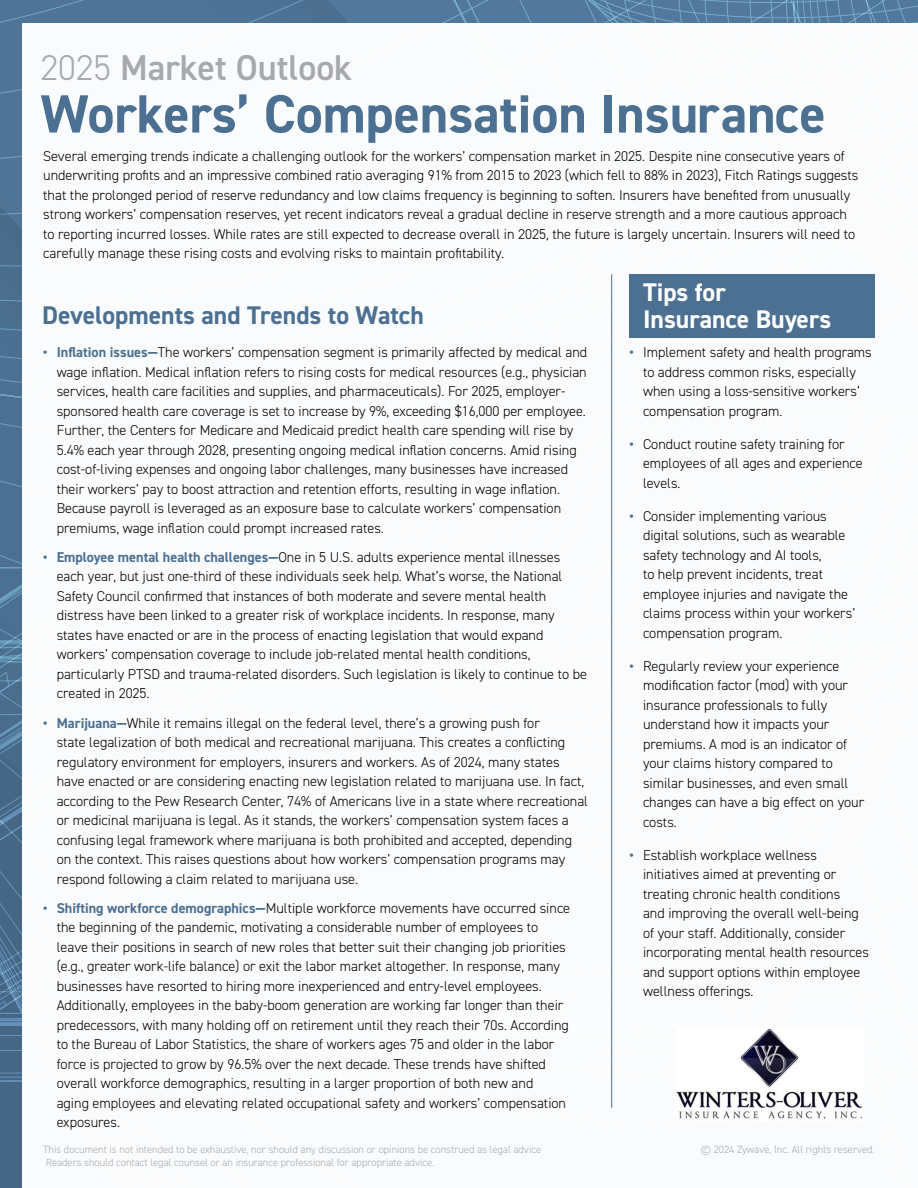
<style>
.page{position:relative;width:918px;height:1188px;background:#fff}
.page>*{position:absolute;margin:0;border:0;box-sizing:border-box;transform-origin:0 0}
.t1{font:700 54px "DIN2014";color:#4b7091}
.t2{font:600 36px "DIN2014";color:#a7a9ac}
.t3{font:700 25.65px "DIN2014";color:#4b7091}
.t4{font:700 25.65px/27px "DIN2014";color:#fff}
.t5{font:300 14.25px/19.5px "DIN2014";color:#000}
.t6{font:300 10.5px/12.6px "DIN2014";color:#a7a9ac}
.s1{font-weight:300}
.s2{font-weight:700;color:#4b7091}
</style>
<div class="page">
<svg style="left:0;top:0;width:918px;height:335px;background:#587d9e"></svg>
<svg style="left:0;top:567px;width:22px;height:621px;background:#4c6f8f"></svg>
<div style="left:23px;top:24px;width:895px;height:1164px;background:#fff"></div>
<div style="left:630px;top:274px;width:245px;height:64px;background:#4b7091"></div>
<hr style="left:611px;top:274px;width:1px;height:834px;background:#4b7091">
<img style="left:676px;top:1028px;width:187px;height:92px">
<p class="t2" style="left:41px;top:44px;width:313px"><span class="s1">2025</span> Market Outlook</p>
<p class="t1" style="left:41px;top:78px;width:786px">Workers’ Compensation Insurance</p>
<p class="t5" style="left:43px;top:146px;width:817px">Several emerging trends indicate a challenging outlook for the workers’ compensation market in 2025. Despite nine consecutive years of underwriting profits and an impressive combined ratio averaging 91% from 2015 to 2023 (which fell to 88% in 2023), Fitch Ratings suggests that the prolonged period of reserve redundancy and low claims frequency is beginning to soften. Insurers have benefited from unusually strong workers’ compensation reserves, yet recent indicators reveal a gradual decline in reserve strength and a more cautious approach to reporting incurred losses. While rates are still expected to decrease overall in 2025, the future is largely uncertain. Insurers will need to carefully manage these rising costs and evolving risks to maintain profitability.</p>
<p class="t3" style="left:42px;top:298px;width:383px">Developments and Trends to Watch</p>
<p class="t5" style="left:57px;top:342px;width:532px;text-indent:-14px"><span class="s2">• Inflation issues—</span>The workers’ compensation segment is primarily affected by medical and wage inflation. Medical inflation refers to rising costs for medical resources (e.g., physician services, health care facilities and supplies, and pharmaceuticals). For 2025, employer&shy;sponsored health care coverage is set to increase by 9%, exceeding $16,000 per employee.<br>Further, the Centers for Medicare and Medicaid predict health care spending will rise by 5.4% each year through 2028, presenting ongoing medical inflation concerns. Amid rising cost-of-living expenses and ongoing labor challenges, many businesses have increased their workers’ pay to boost attraction and retention efforts, resulting in wage inflation.<br>Because payroll is leveraged as an exposure base to calculate workers’ compensation premiums, wage inflation could prompt increased rates.</p>
<p class="t5" style="left:57px;top:547px;width:532px;text-indent:-14px"><span class="s2">• Employee mental health challenges—</span>One in 5 U.S. adults experience mental illnesses each year, but just one-third of these individuals seek help. What’s worse, the National Safety Council confirmed that instances of both moderate and severe mental health distress have been linked to a greater risk of workplace incidents. In response, many states have enacted or are in the process of enacting legislation that would expand workers’ compensation coverage to include job-related mental health conditions, particularly PTSD and trauma-related disorders. Such legislation is likely to continue to be created in 2025.</p>
<p class="t5" style="left:57px;top:713px;width:533px;text-indent:-14px"><span class="s2">• Marijuana—</span>While it remains illegal on the federal level, there’s a growing push for<br>state legalization of both medical and recreational marijuana. This creates a conflicting regulatory environment for employers, insurers and workers. As of 2024, many states have enacted or are considering enacting new legislation related to marijuana use. In fact, according to the Pew Research Center, 74% of Americans live in a state where recreational or medicinal marijuana is legal. As it stands, the workers’ compensation system faces a confusing legal framework where marijuana is both prohibited and accepted, depending on the context. This raises questions about how workers’ compensation programs may respond following a claim related to marijuana use.</p>
<p class="t5" style="left:57px;top:898px;width:515px;text-indent:-14px"><span class="s2">• Shifting workforce demographics—</span>Multiple workforce movements have occurred since the beginning of the pandemic, motivating a considerable number of employees to leave their positions in search of new roles that better suit their changing job priorities (e.g., greater work-life balance) or exit the labor market altogether. In response, many businesses have resorted to hiring more inexperienced and entry-level employees.<br>Additionally, employees in the baby-boom generation are working far longer than their predecessors, with many holding off on retirement until they reach their 70s. According to the Bureau of Labor Statistics, the share of workers ages 75 and older in the labor force is projected to grow by 96.5% over the next decade. These trends have shifted overall workforce demographics, resulting in a larger proportion of both new and<br>aging employees and elevating related occupational safety and workers’ compensation exposures.</p>
<p class="t4" style="left:643px;top:278px;width:190px">Tips for<br>Insurance Buyers</p>
<p class="t5" style="left:643px;top:342px;width:230px;text-indent:-14px"><span class="s2">•</span> Implement safety and health programs to address common risks, especially when using a loss-sensitive workers’ compensation program.</p>
<p class="t5" style="left:643px;top:434px;width:221px;text-indent:-14px"><span class="s2">•</span> Conduct routine safety training for employees of all ages and experience levels.</p>
<p class="t5" style="left:643px;top:506px;width:214px;text-indent:-14px"><span class="s2">•</span> Consider implementing various digital solutions, such as wearable safety technology and AI tools,<br>to help prevent incidents, treat employee injuries and navigate the claims process within your workers’ compensation program.</p>
<p class="t5" style="left:643px;top:656px;width:223px;text-indent:-14px"><span class="s2">•</span> Regularly review your experience modification factor (mod) with your insurance professionals to fully understand how it impacts your premiums. A mod is an indicator of your claims history compared to similar businesses, and even small changes can have a big effect on your costs.</p>
<p class="t5" style="left:643px;top:845px;width:227px;text-indent:-14px"><span class="s2">•</span> Establish workplace wellness initiatives aimed at preventing or treating chronic health conditions<br>and improving the overall well-being of your staff. Additionally, consider incorporating mental health resources and support options within employee wellness offerings.</p>
<p class="t6" style="left:43px;top:1143px;width:499px">This document is not intended to be exhaustive, nor should any discussion or opinions be construed as legal advice<br>Readers should contact legal counsel or an insurance professional for appropriate advice.</p>
<p class="t6" style="left:701px;top:1143px;width:175px">© 2024 Zywave, Inc. All rights reserved.</p>
</div>
